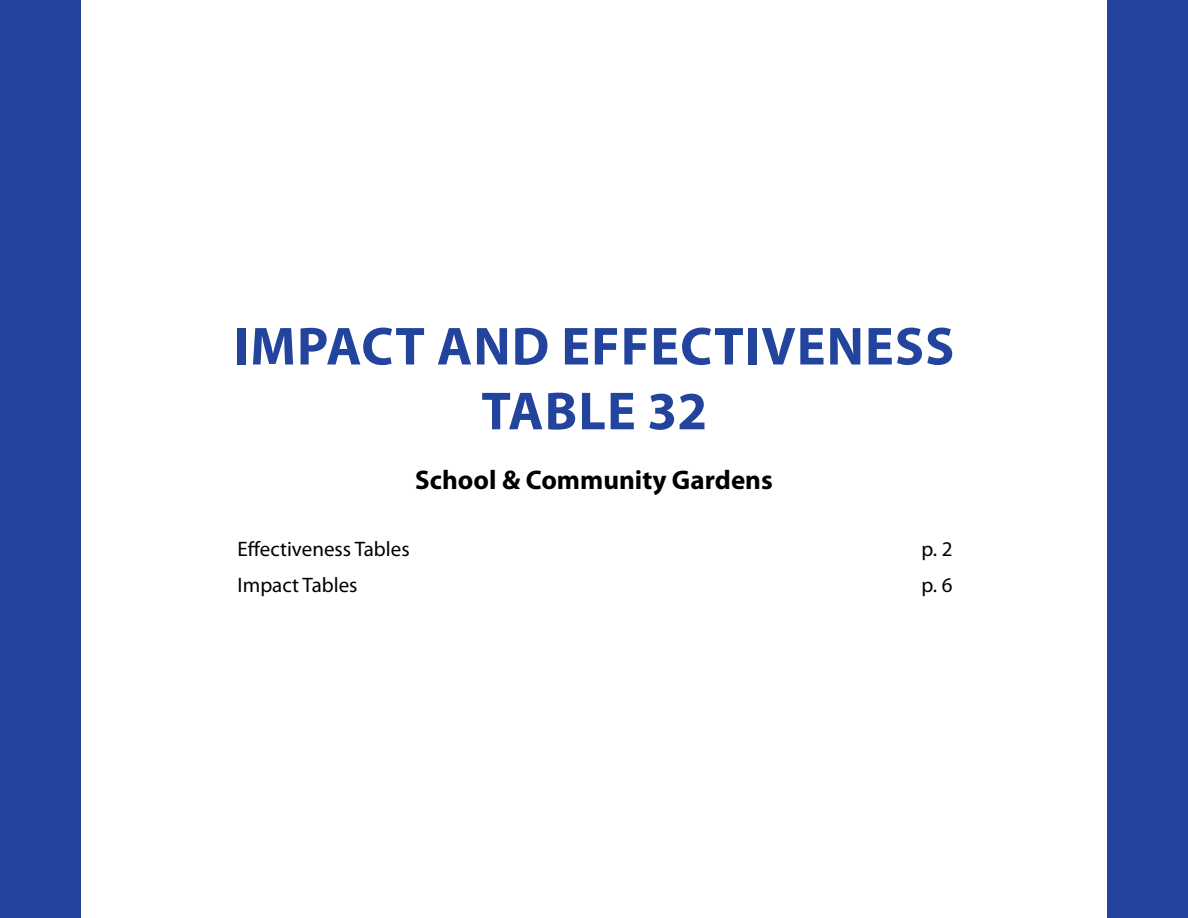
<style>
.page{position:relative;width:1188px;height:918px;background:#fff}
.page>*{position:absolute;margin:0;border:0;box-sizing:border-box;transform-origin:0 0}
.t1{font:700 54px/64.8px "Myriad Pro";letter-spacing:.02em;color:#23449c;text-align:center}
.t2{font:700 27px "Myriad Pro";color:#000}
.t3{font:21px "Myriad Pro";color:#000}
</style>
<div class="page">
<div style="left:0;top:0;width:81px;height:918px;background:#23449c"></div>
<div style="left:1107px;top:0;width:81px;height:918px;background:#23449c"></div>
<h1 class="t1" style="left:234px;top:312px;width:722px">IMPACT AND EFFECTIVENESS<br>TABLE 32</h1>
<p class="t2" style="left:415px;top:462px;width:359px">SCHOOL &amp; COMMUNITY GARDENS</p>
<p class="t3" style="left:238px;top:536px;width:174px">Effectiveness Tables</p>
<p class="t3" style="left:922px;top:536px;width:33px">p. 2</p>
<p class="t3" style="left:238px;top:572px;width:121px">Impact Tables</p>
<p class="t3" style="left:922px;top:572px;width:33px">p. 6</p>
</div>
